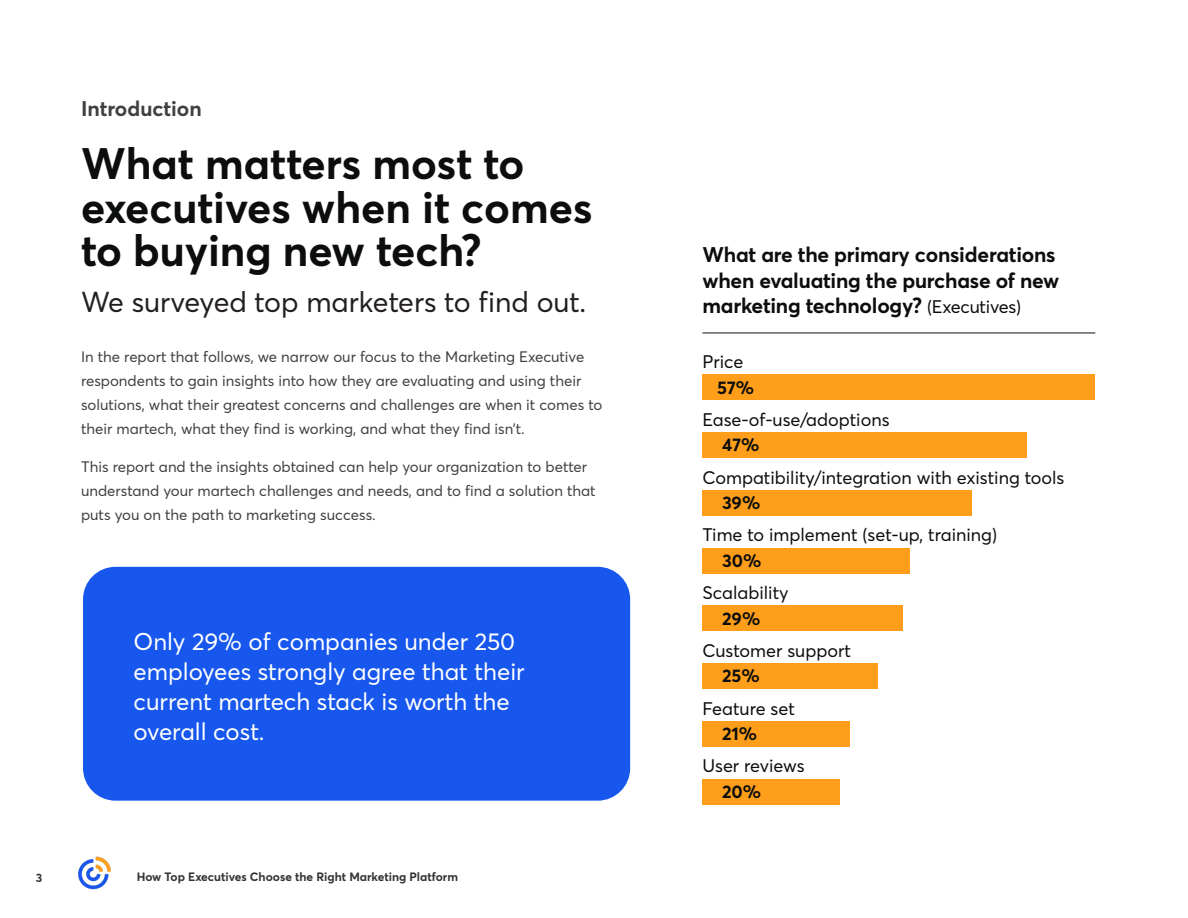
<style>
.page{position:relative;width:1188px;height:918px;background:#fff}
.page>*{position:absolute;margin:0;border:0;box-sizing:border-box;transform-origin:0 0}
.headlines{font:700 43.5px/43.5px "CT Sans";color:#0c0e0d}
.headlines-2{font:28.5px "CT Sans";color:#231f20}
.large_callout{font:24px/30px "CT Sans";color:#fff}
.label_heading{font:700 21px/25.5px "CT Sans";letter-spacing:-.01em;color:#0c0e0d}
.section_label{font:700 21px "CT Sans";color:#404040}
.small_table_label_nu{font:18px/25.5px "CT Sans";color:#0c0e0d}
.Body_Copy{font:15px/24px "CT Sans";color:#404040}
.t1{font:700 12px "CT Sans";color:#333}
.s1{font-weight:400;font-size:18px}
.s2{font-weight:700}
</style>
<div class="page">
<img style="left:78px;top:856px;width:33px;height:34px">
<div style="left:83px;top:567px;width:547px;height:234px;background:#1757ed;border-radius:32px"></div>
<div style="left:702px;top:721px;width:148px;height:26px;background:#ff9e1a"></div>
<div style="left:702px;top:779px;width:138px;height:26px;background:#ff9e1a"></div>
<div style="left:702px;top:374px;width:393px;height:26px;background:#ff9e1a"></div>
<div style="left:702px;top:490px;width:270px;height:26px;background:#ff9e1a"></div>
<div style="left:702px;top:548px;width:208px;height:25px;background:#ff9e1a"></div>
<div style="left:702px;top:432px;width:325px;height:26px;background:#ff9e1a"></div>
<hr style="left:702px;top:333px;width:393px;height:1px;background:#0c0e0d">
<div style="left:702px;top:605px;width:201px;height:26px;background:#ff9e1a"></div>
<div style="left:702px;top:663px;width:176px;height:26px;background:#ff9e1a"></div>
<p class="section_label" style="left:81px;top:93px;width:122px">Introduction</p>
<p class="headlines" style="left:81px;top:140px;width:513px">What matters most to executives when it comes to buying new tech?</p>
<p class="headlines-2" style="left:81px;top:282px;width:507px">We surveyed top marketers to find out.</p>
<p class="Body_Copy" style="left:81px;top:345px;width:523px">In the report that follows, we narrow our focus to the Marketing Executive respondents to gain insights into how they are evaluating and using their solutions, what their greatest concerns and challenges are when it comes to their martech, what they find is working, and what they find isn’t.</p>
<p class="Body_Copy" style="left:81px;top:454px;width:516px">This report and the insights obtained can help your organization to better understand your martech challenges and needs, and to find a solution that puts you on the path to marketing success.</p>
<p class="large_callout" style="left:134px;top:626px;width:393px">Only 29% of companies under 250 employees strongly agree that their current martech stack is worth the overall cost.</p>
<p class="t1" style="left:36px;top:869px;width:8px">3</p>
<p class="t1" style="left:137px;top:869px;width:323px">How Top Executives Choose the Right Marketing Platform</p>
<p class="label_heading" style="left:702px;top:241px;width:358px">What are the primary considerations when evaluating the purchase of new marketing technology? <span class="s1">(Executives)</span></p>
<p class="small_table_label_nu" style="left:717px;top:348px;width:38px;text-indent:-15px">Price<br><span class="s2">57%</span></p>
<p class="small_table_label_nu" style="left:722px;top:406px;width:169px;text-indent:-20px">Ease-of-use/adoptions<br><span class="s2">47%</span></p>
<p class="small_table_label_nu" style="left:722px;top:464px;width:344px;text-indent:-20px">Compatibility/integration with existing tools<br><span class="s2">39%</span></p>
<p class="small_table_label_nu" style="left:722px;top:522px;width:277px;text-indent:-20px">Time to implement (set-up, training)<br><span class="s2">30%</span></p>
<p class="small_table_label_nu" style="left:702px;top:579px;width:88px;text-align:center">Scalability<br><span class="s2">29%</span></p>
<p class="small_table_label_nu" style="left:722px;top:637px;width:130px;text-indent:-20px">Customer support<br><span class="s2">25%</span></p>
<p class="small_table_label_nu" style="left:722px;top:695px;width:74px;text-indent:-20px">Feature set<br><span class="s2">21%</span></p>
<p class="small_table_label_nu" style="left:722px;top:753px;width:84px;text-indent:-20px">User reviews<br><span class="s2">20%</span></p>
</div>
